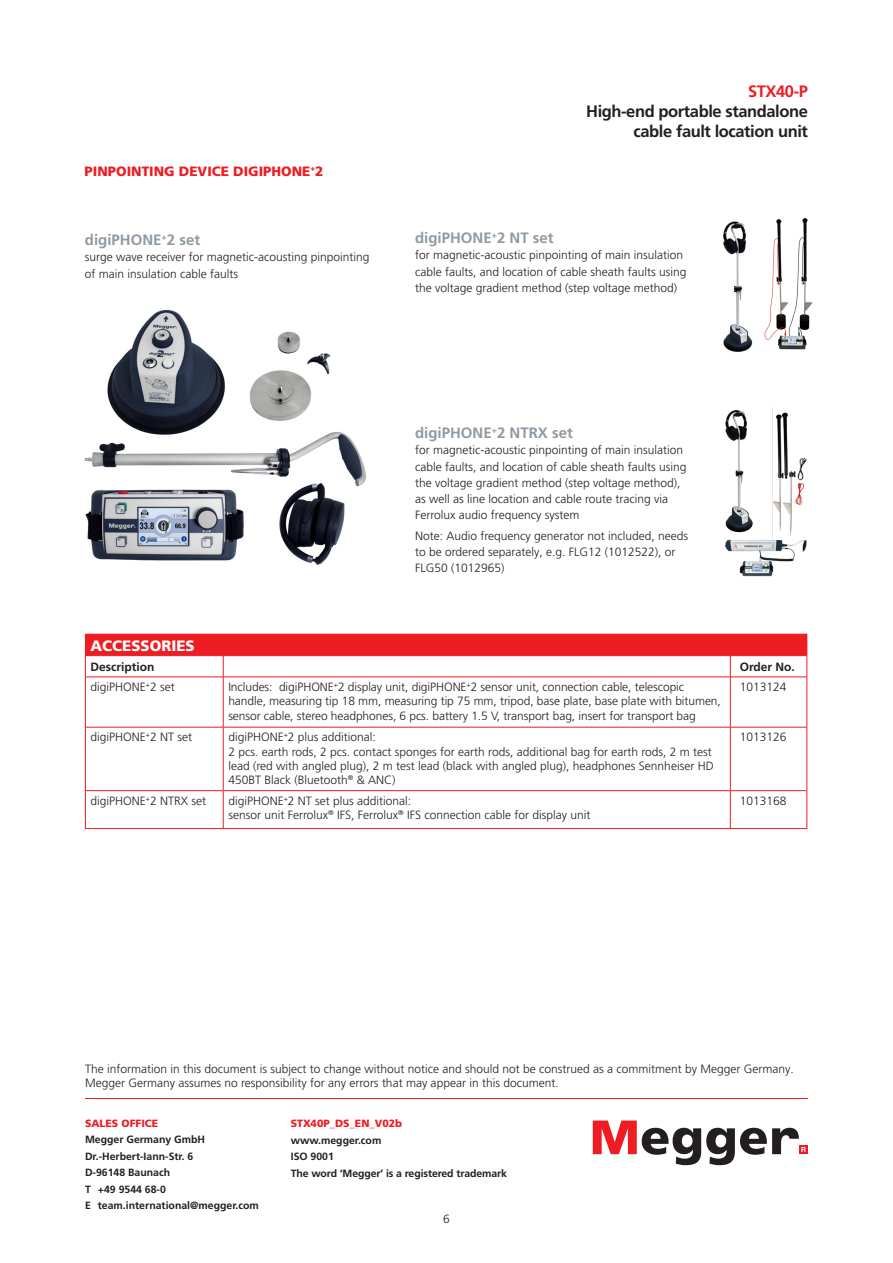
<style>
.page{position:relative;width:893px;height:1263px;background:#fff}
.page>*{position:absolute;margin:0;border:0;box-sizing:border-box;transform-origin:0 0}
.Product_Description{font:700 16.5px/19.8px "Frutiger LT Pro";letter-spacing:-.025em;color:#231f20;text-align:right}
.Product_Name{font:700 16.5px "Frutiger LT Pro";letter-spacing:-.025em;color:#ee1d23}
.Specifications_Item{font:700 15px "Frutiger LT Pro";color:#909aa2}
.Absatzformat_2{font:900 15px "Frutiger LT Pro";color:#fff}
.Red_Body_Heading{font:900 13.5px "Frutiger LT Pro";color:#ee1d23}
.Absatzformat_3{font:300 12px/14.4px "Frutiger LT Pro";color:#231f20}
.Specifications_Item-2{font:300 12px/16.2px "Frutiger LT Pro";color:#231f20}
.Product_Description-2{font:300 12px/14.4px "Frutiger LT Pro";color:#231f20}
.Absatzformat_3-2{font:700 12px "Frutiger LT Pro";color:#231f20}
.Addresses{font:700 10.5px "Frutiger LT Pro";color:#231f20}
.Address_Heading{font:900 10.5px "Frutiger LT Pro";color:#ee1d23}
</style>
<div class="page">
<hr style="left:85px;top:1098px;width:723px;height:1px;background:#ee1d23">
<div style="left:799px;top:1145px;width:9px;height:9px;background:#ee1d23"></div>
<svg style="left:593px;top:1120px;width:213px;height:45px"></svg>
<img style="left:725px;top:539px;width:82px;height:38px">
<img style="left:84px;top:309px;width:282px;height:256px">
<img style="left:764px;top:218px;width:48px;height:132px">
<img style="left:723px;top:221px;width:30px;height:131px">
<img style="left:725px;top:410px;width:13px;height:123px">
<img style="left:738px;top:408px;width:69px;height:131px">
<div style="left:85px;top:634px;width:722px;height:22px;background:#ee1d23"></div>
<svg style="left:86px;top:656px;width:720px;height:172px"></svg>
<hr style="left:85px;top:677px;width:1px;height:50px;background:#ee1d23">
<hr style="left:85px;top:727px;width:1px;height:64px;background:#ee1d23">
<hr style="left:85px;top:791px;width:1px;height:37px;background:#ee1d23">
<hr style="left:86px;top:676px;width:137px;height:1px;background:#ee1d23">
<hr style="left:224px;top:676px;width:506px;height:1px;background:#ee1d23">
<hr style="left:731px;top:676px;width:75px;height:1px;background:#ee1d23">
<hr style="left:86px;top:727px;width:137px;height:1px;background:#ee1d23">
<hr style="left:224px;top:727px;width:506px;height:1px;background:#ee1d23">
<hr style="left:731px;top:727px;width:75px;height:1px;background:#ee1d23">
<hr style="left:86px;top:790px;width:137px;height:1px;background:#ee1d23">
<hr style="left:224px;top:790px;width:506px;height:1px;background:#ee1d23">
<hr style="left:731px;top:790px;width:75px;height:1px;background:#ee1d23">
<hr style="left:85px;top:828px;width:138px;height:1px;background:#ee1d23">
<hr style="left:223px;top:828px;width:507px;height:1px;background:#ee1d23">
<hr style="left:730px;top:828px;width:77px;height:1px;background:#ee1d23">
<svg style="left:223px;top:656px;width:1px;height:21px"></svg>
<svg style="left:730px;top:656px;width:1px;height:21px"></svg>
<hr style="left:223px;top:677px;width:1px;height:50px;background:#ee1d23">
<hr style="left:730px;top:677px;width:1px;height:50px;background:#ee1d23">
<hr style="left:806px;top:677px;width:1px;height:50px;background:#ee1d23">
<hr style="left:223px;top:727px;width:1px;height:64px;background:#ee1d23">
<hr style="left:730px;top:727px;width:1px;height:64px;background:#ee1d23">
<hr style="left:806px;top:727px;width:1px;height:64px;background:#ee1d23">
<hr style="left:223px;top:791px;width:1px;height:37px;background:#ee1d23">
<hr style="left:730px;top:791px;width:1px;height:37px;background:#ee1d23">
<hr style="left:806px;top:791px;width:1px;height:37px;background:#ee1d23">
<svg style="left:85px;top:656px;width:1px;height:21px"></svg>
<svg style="left:806px;top:655px;width:1px;height:22px"></svg>
<p class="Red_Body_Heading" style="left:85px;top:163px;width:240px">PINPOINTING DEVICE DIGIPHONE<sup>+</sup>2</p>
<p class="Specifications_Item" style="left:85px;top:231px;width:117px">digiPHONE<sup>+</sup>2 set</p>
<p class="Specifications_Item-2" style="left:85px;top:249px;width:286px">surge wave receiver for magnetic-acousting pinpointing</p>
<p class="Specifications_Item-2" style="left:85px;top:265px;width:155px">of main insulation cable faults</p>
<p class="Product_Name" style="left:748px;top:82px;width:61px">STX40-P</p>
<p class="Product_Description" style="left:586px;top:102px;width:223px">High-end portable standalone cable fault location unit</p>
<p class="Specifications_Item" style="left:415px;top:229px;width:140px">digiPHONE<sup>+</sup>2 NT set</p>
<p class="Specifications_Item-2" style="left:415px;top:247px;width:273px">for magnetic-acoustic pinpointing of main insulation cable faults, and location of cable sheath faults using the voltage gradient method (step voltage method)</p>
<p class="Specifications_Item" style="left:415px;top:424px;width:159px">digiPHONE<sup>+</sup>2 NTRX set</p>
<p class="Specifications_Item-2" style="left:415px;top:442px;width:270px">for magnetic-acoustic pinpointing of main insulation</p>
<p class="Specifications_Item-2" style="left:415px;top:458px;width:273px">cable faults, and location of cable sheath faults using</p>
<p class="Specifications_Item-2" style="left:415px;top:475px;width:267px">the voltage gradient method (step voltage method),</p>
<p class="Specifications_Item-2" style="left:415px;top:491px;width:255px">as well as line location and cable route tracing via</p>
<p class="Specifications_Item-2" style="left:415px;top:507px;width:166px">Ferrolux audio frequency system</p>
<p class="Specifications_Item-2" style="left:415px;top:527px;width:275px">Note: Audio frequency generator not included, needs</p>
<p class="Specifications_Item-2" style="left:415px;top:544px;width:262px">to be ordered separately, e.g. FLG12 (1012522), or</p>
<p class="Specifications_Item-2" style="left:415px;top:560px;width:91px">FLG50 (1012965)</p>
<p class="Absatzformat_2" style="left:91px;top:636px;width:106px">ACCESSORIES</p>
<p class="Absatzformat_3-2" style="left:91px;top:659px;width:65px">Description</p>
<p class="Absatzformat_3-2" style="left:740px;top:659px;width:57px">Order No.</p>
<p class="Absatzformat_3" style="left:91px;top:680px;width:86px">digiPHONE<sup>+</sup>2 set</p>
<p class="Absatzformat_3" style="left:228px;top:680px;width:494px">Includes: digiPHONE<sup>+</sup>2 display unit, digiPHONE<sup>+</sup>2 sensor unit, connection cable, telescopic handle, measuring tip 18 mm, measuring tip 75 mm, tripod, base plate, base plate with bitumen, sensor cable, stereo headphones, 6 pcs. battery 1.5 V, transport bag, insert for transport bag</p>
<p class="Absatzformat_3" style="left:740px;top:680px;width:48px">1013124</p>
<p class="Absatzformat_3" style="left:91px;top:730px;width:103px">digiPHONE<sup>+</sup>2 NT set</p>
<p class="Absatzformat_3" style="left:228px;top:730px;width:487px">digiPHONE<sup>+</sup>2 plus additional:<br>2 pcs. earth rods, 2 pcs. contact sponges for earth rods, additional bag for earth rods, 2 m test lead (red with angled plug), 2 m test lead (black with angled plug), headphones Sennheiser HD 450BT Black (Bluetooth<sup>®</sup> &amp; ANC)</p>
<p class="Absatzformat_3" style="left:740px;top:730px;width:48px">1013126</p>
<p class="Absatzformat_3" style="left:91px;top:793px;width:117px">digiPHONE<sup>+</sup>2 NTRX set</p>
<p class="Absatzformat_3" style="left:228px;top:793px;width:364px">digiPHONE<sup>+</sup>2 NT set plus additional:<br>sensor unit Ferrolux<sup>®</sup> IFS, Ferrolux<sup>®</sup> IFS connection cable for display unit</p>
<p class="Absatzformat_3" style="left:740px;top:793px;width:48px">1013168</p>
<p class="Product_Description-2" style="left:85px;top:1061px;width:710px">The information in this document is subject to change without notice and should not be construed as a commitment by Megger Germany.<br>Megger Germany assumes no responsibility for any errors that may appear in this document.</p>
<p class="Address_Heading" style="left:85px;top:1117px;width:75px">SALES OFFICE</p>
<p class="Addresses" style="left:85px;top:1133px;width:122px">Megger Germany GmbH</p>
<p class="Addresses" style="left:85px;top:1150px;width:110px">Dr.-Herbert-Iann-Str. 6</p>
<p class="Addresses" style="left:85px;top:1166px;width:87px">D-96148 Baunach</p>
<p class="Addresses" style="left:85px;top:1183px;width:82px">T +49 9544 68-0</p>
<p class="Addresses" style="left:85px;top:1199px;width:175px">E team.international@megger.com</p>
<p class="Address_Heading" style="left:291px;top:1117px;width:113px">STX40P_DS_EN_V02b</p>
<p class="Addresses" style="left:291px;top:1134px;width:92px">www.megger.com</p>
<p class="Addresses" style="left:291px;top:1150px;width:45px">ISO 9001</p>
<p class="Addresses" style="left:291px;top:1167px;width:218px">The word ‘Megger’ is a registered trademark</p>
<p class="Absatzformat_3" style="left:443px;top:1212px;width:8px">6</p>
</div>
